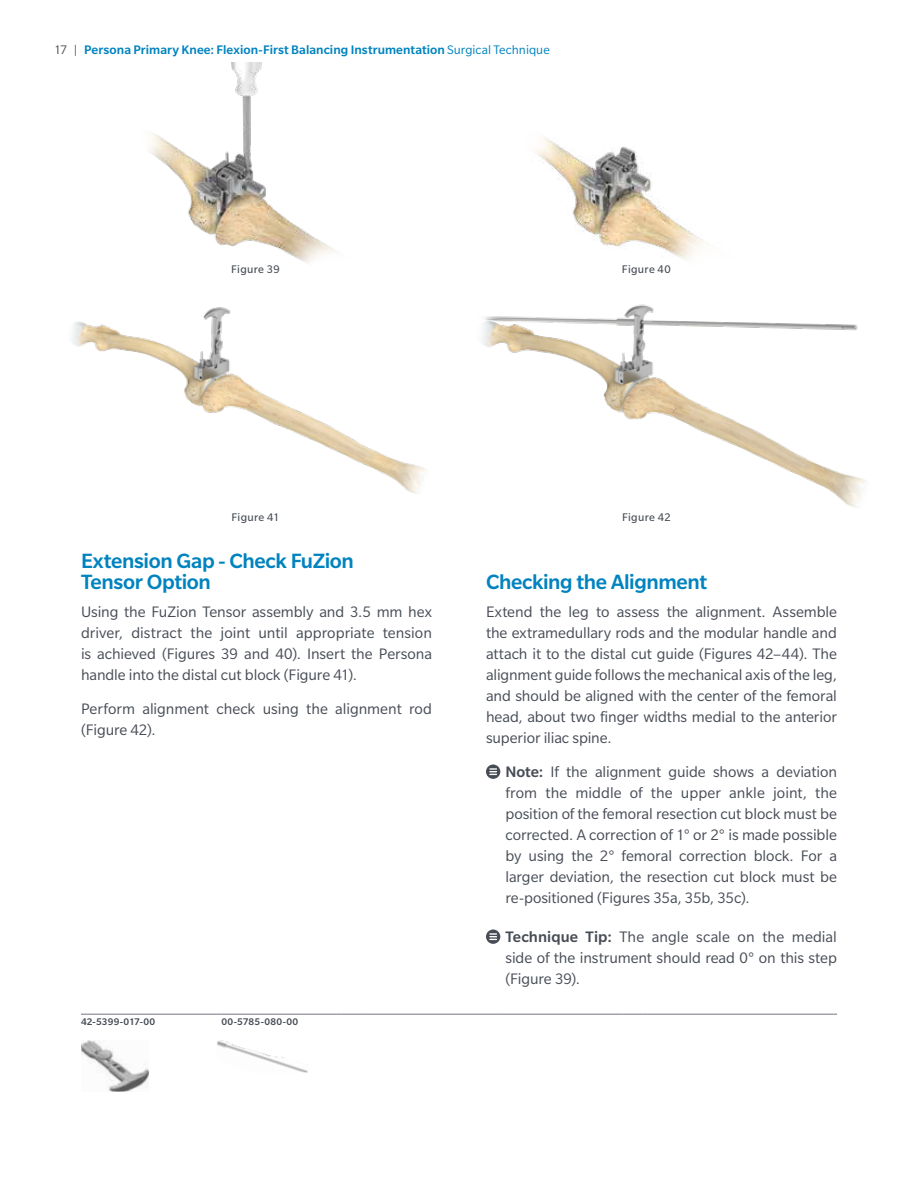
<style>
.page{position:relative;width:918px;height:1188px;background:#fff}
.page>*{position:absolute;margin:0;border:0;box-sizing:border-box;transform-origin:0 0}
.t1{font:500 22.5px/21px "Slate Pro";letter-spacing:-.015em;color:#0083bf}
.t2{font:16.5px/21px "Slate Pro";letter-spacing:-.005em;color:#474c55;text-align:justify}
.t3{font:500 13.5px "Slate Pro";letter-spacing:.005em;color:#0083bf}
.t4{font:12px "Slate Pro";letter-spacing:.025em;color:#474c55}
.t5{font:500 10.5px "Slate Pro";letter-spacing:.015em;color:#474c55}
.s1{font-weight:400;color:#474c55}
.s2{font-weight:400}
.s3{font-weight:500}
</style>
<div class="page">
<svg style="left:486px;top:765px;width:14px;height:14px"></svg>
<svg style="left:490px;top:768px;width:6px;height:7px"></svg>
<svg style="left:486px;top:930px;width:14px;height:14px"></svg>
<svg style="left:490px;top:933px;width:6px;height:7px"></svg>
<img style="left:72px;top:307px;width:354px;height:187px">
<img style="left:482px;top:304px;width:384px;height:203px">
<img style="left:150px;top:63px;width:186px;height:200px">
<img style="left:535px;top:138px;width:169px;height:122px">
<hr style="left:81px;top:1014px;width:120px;height:1px;background:#71757e">
<svg style="left:201px;top:1014px;width:20px;height:1px"></svg>
<hr style="left:221px;top:1014px;width:121px;height:1px;background:#71757e">
<svg style="left:342px;top:1014px;width:20px;height:1px"></svg>
<hr style="left:362px;top:1014px;width:120px;height:1px;background:#71757e">
<svg style="left:482px;top:1014px;width:20px;height:1px"></svg>
<hr style="left:502px;top:1014px;width:120px;height:1px;background:#71757e">
<svg style="left:622px;top:1014px;width:21px;height:1px"></svg>
<hr style="left:643px;top:1014px;width:194px;height:1px;background:#71757e">
<img style="left:81px;top:1040px;width:68px;height:52px">
<img style="left:217px;top:1040px;width:91px;height:33px">
<p class="t3" style="left:54px;top:42px;width:497px"><span class="s1">17 |</span> Persona Primary Knee: Flexion-First Balancing Instrumentation <span class="s2">Surgical Technique</span></p>
<p class="t4" style="left:231px;top:263px;width:50px">Figure 39</p>
<p class="t4" style="left:622px;top:263px;width:50px">Figure 40</p>
<p class="t4" style="left:232px;top:511px;width:49px">Figure 41</p>
<p class="t4" style="left:622px;top:511px;width:50px">Figure 42</p>
<h1 class="t1" style="left:81px;top:551px;width:274px">Extension Gap - Check FuZion<br>Tensor Option</h1>
<p class="t2" style="left:81px;top:601px;width:353px">Using the FuZion Tensor assembly and 3.5 mm hex driver, distract the joint until appropriate tension is achieved (Figures 39 and 40). Insert the Persona handle into the distal cut block (Figure 41).</p>
<p class="t2" style="left:81px;top:699px;width:353px">Perform alignment check using the alignment rod (Figure 42).</p>
<p class="t5" style="left:81px;top:1016px;width:76px">42-5399-017-00</p>
<p class="t5" style="left:221px;top:1016px;width:78px">00-5785-080-00</p>
<h1 class="t1" style="left:486px;top:572px;width:223px">Checking the Alignment</h1>
<p class="t2" style="left:486px;top:601px;width:353px">Extend the leg to assess the alignment. Assemble the extramedullary rods and the modular handle and attach it to the distal cut guide (Figures 42–44). The alignment guide follows the mechanical axis of the leg, and should be aligned with the center of the femoral head, about two finger widths medial to the anterior superior iliac spine.</p>
<p class="t2" style="left:506px;top:762px;width:333px"><span class="s3">Note:</span> If the alignment guide shows a deviation from the middle of the upper ankle joint, the position of the femoral resection cut block must be corrected. A correction of 1° or 2° is made possible by using the 2° femoral correction block. For a larger deviation, the resection cut block must be re-positioned (Figures 35a, 35b, 35c).</p>
<p class="t2" style="left:506px;top:927px;width:333px"><span class="s3">Technique Tip:</span> The angle scale on the medial side of the instrument should read 0° on this step (Figure 39).</p>
</div>
